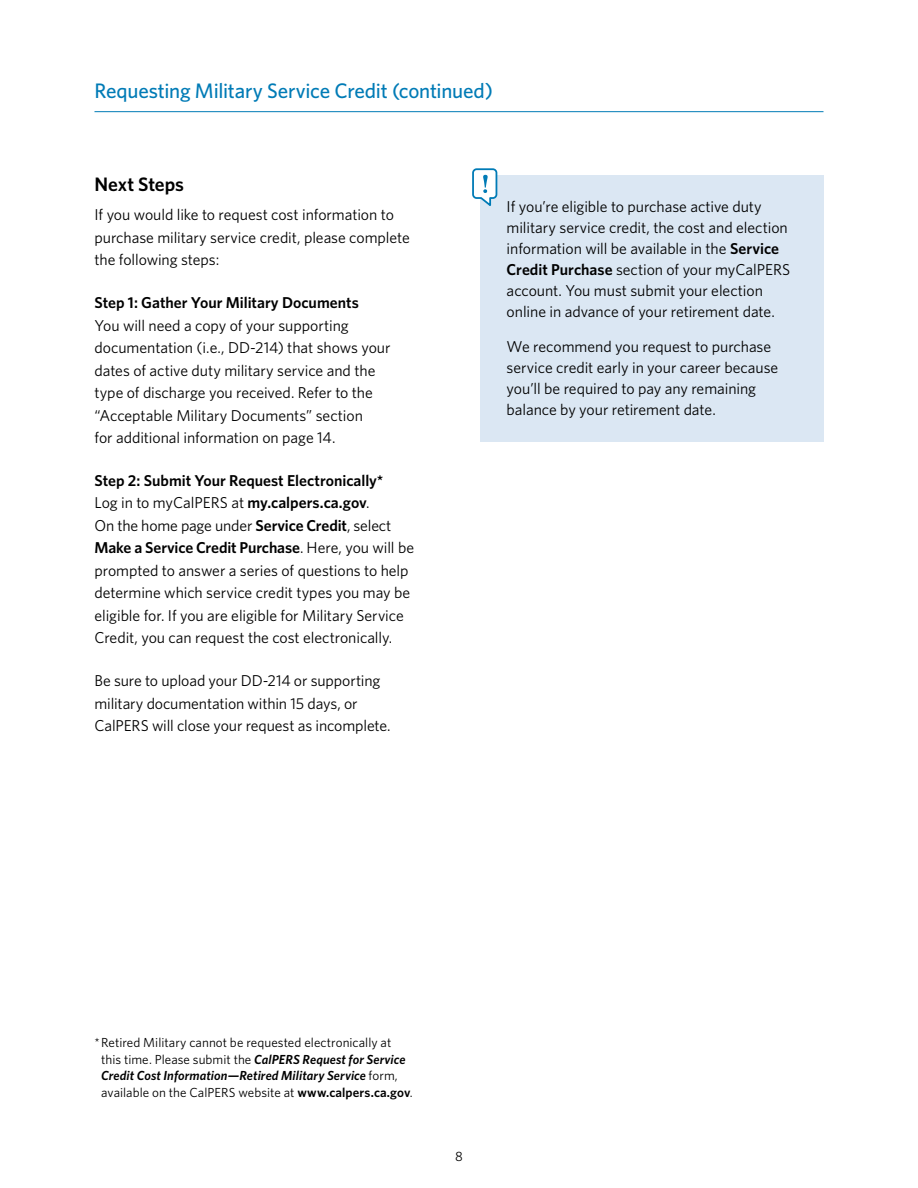
<style>
.page{position:relative;width:918px;height:1188px;background:#fff}
.page>*{position:absolute;margin:0;border:0;box-sizing:border-box;transform-origin:0 0}
.t1{font:500 21px "Whitney";letter-spacing:-.01em;color:#007bb6}
.t2{font:600 19.5px "Whitney";letter-spacing:-.01em;color:#000}
.t3{font:15.75px/22.5px "Whitney";letter-spacing:-.005em;color:#000}
.t4{font:600 15.75px "Whitney";color:#000}
.t5{font:13.5px "Whitney";color:#000}
.t6{font:italic 600 13.2px/16.5px "Whitney";letter-spacing:.005em;color:#000}
.t7{font:13.2px "Whitney";letter-spacing:.005em;color:#000}
.s1{font-weight:600}
.s2{font-weight:400;font-style:normal}
.s3{font-style:normal}
</style>
<div class="page">
<div style="left:480px;top:176px;width:344px;height:168px;background:#dbe7f3"></div>
<div style="left:480px;top:315px;width:344px;height:127px;background:#dbe7f3"></div>
<hr style="left:94px;top:111px;width:730px;height:1px;background:#007bb6">
<svg style="left:472px;top:168px;width:26px;height:38px"></svg>
<h1 class="t1" style="left:94px;top:77px;width:400px">Requesting Military Service Credit (continued)</h1>
<h3 class="t2" style="left:94px;top:171px;width:91px">Next Steps</h3>
<p class="t3" style="left:94px;top:203px;width:317px">If you would like to request cost information to purchase military service credit, please complete the following steps:</p>
<h4 class="t4" style="left:94px;top:292px;width:266px">Step 1: Gather Your Military Documents</h4>
<p class="t3" style="left:94px;top:314px;width:298px">You will need a copy of your supporting documentation (i .e ., DD-214) that shows your dates of active duty military service and the type of discharge you received . Refer to the “Acceptable Military Documents” section<br>for additional information on page 14 .</p>
<h4 class="t4" style="left:94px;top:470px;width:290px">Step 2: Submit Your Request Electronically*</h4>
<p class="t3" style="left:94px;top:491px;width:321px">Log in to myCalPERS at <span class="s1">my.calpers.ca.gov</span> .<br>On the home page under <span class="s1">Service Credit</span>, select <span class="s1">Make a Service Credit Purchase</span> . Here, you will be prompted to answer a series of questions to help determine which service credit types you may be eligible for . If you are eligible for Military Service Credit, you can request the cost electronically .</p>
<p class="t3" style="left:94px;top:669px;width:298px">Be sure to upload your DD-214 or supporting military documentation within 15 days, or<br>CalPERS will close your request as incomplete .</p>
<p class="t3" style="left:507px;top:196px;width:285px;line-height:21px">If you’re eligible to purchase active duty military service credit, the cost and election information will be available in the <span class="s1">Service Credit Purchase</span> section of your myCalPERS account . You must submit your election online in advance of your retirement date .</p>
<p class="t3" style="left:507px;top:335px;width:273px;line-height:21px">We recommend you request to purchase service credit early in your career because you’ll be required to pay any remaining balance by your retirement date .</p>
<p class="t7" style="left:94px;top:1034px;width:298px">*Retired Military cannot be requested electronically at</p>
<p class="t6" style="left:101px;top:1051px;width:313px"><span class="s2">this time . Please submit the</span> CalPERS Request for Service<br>Credit Cost Information—Retired Military Service <span class="s2">form, available on the CalPERS website at</span> <span class="s3">www.calpers.ca.gov</span> <span class="s2">.</span></p>
<p class="t5" style="left:455px;top:1147px;width:9px">8</p>
</div>
